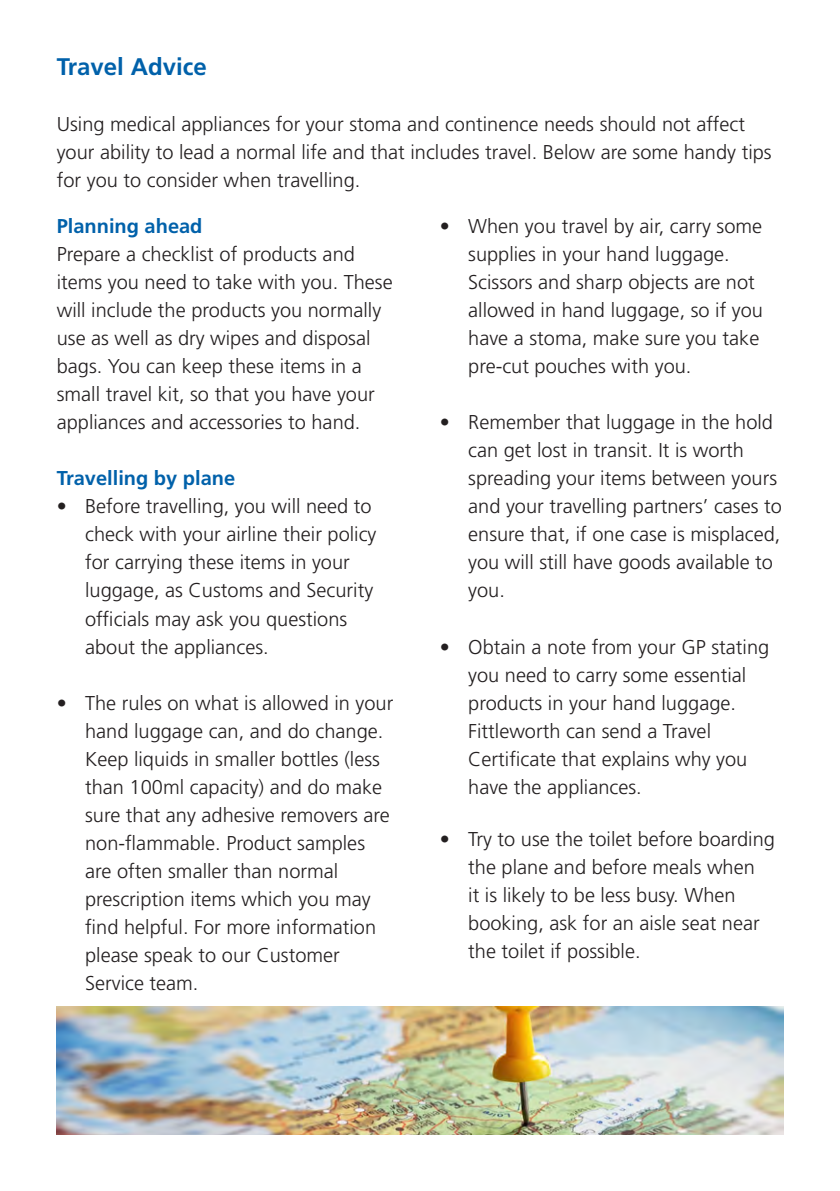
<style>
.page{position:relative;width:840px;height:1191px;background:#fff}
.page>*{position:absolute;margin:0;border:0;box-sizing:border-box;transform-origin:0 0}
.t1{font:700 24px "Frutiger LT Std";color:#0161aa}
.t2{font:300 20px/28px "Frutiger LT Std";color:#231f20}
.t3{font:700 20px "Frutiger LT Std";color:#0161aa}
</style>
<div class="page">
<img style="left:57px;top:1006px;width:725px;height:128px">
<p class="t1" style="left:57px;top:52px;width:151px">Travel Advice</p>
<p class="t2" style="left:57px;top:110px;width:689px">Using medical appliances for your stoma and continence needs should not affect</p>
<p class="t2" style="left:57px;top:138px;width:716px">your ability to lead a normal life and that includes travel. Below are some handy tips</p>
<p class="t2" style="left:57px;top:166px;width:305px">for you to consider when travelling.</p>
<p class="t3" style="left:57px;top:215px;width:147px">Planning ahead</p>
<p class="t2" style="left:57px;top:241px;width:337px">Prepare a checklist of products and items you need to take with you. These will include the products you normally use as well as dry wipes and disposal bags. You can keep these items in a small travel kit, so that you have your appliances and accessories to hand.</p>
<p class="t3" style="left:57px;top:467px;width:180px">Travelling by plane</p>
<p class="t2" style="left:85px;top:493px;width:293px;text-indent:-28px">• Before travelling, you will need to check with your airline their policy for carrying these items in your luggage, as Customs and Security officials may ask you questions about the appliances.</p>
<p class="t2" style="left:85px;top:689px;width:309px;text-indent:-28px">• The rules on what is allowed in your hand luggage can, and do change.<br>Keep liquids in smaller bottles (less than 100ml capacity) and do make sure that any adhesive removers are non-flammable. Product samples are often smaller than normal prescription items which you may find helpful. For more information please speak to our Customer<br>Service team.</p>
<p class="t2" style="left:468px;top:213px;width:296px;text-indent:-28px">• When you travel by air, carry some supplies in your hand luggage.<br>Scissors and sharp objects are not allowed in hand luggage, so if you have a stoma, make sure you take pre-cut pouches with you.</p>
<p class="t2" style="left:468px;top:409px;width:315px;text-indent:-28px">• Remember that luggage in the hold can get lost in transit. It is worth spreading your items between yours and your travelling partners’ cases to ensure that, if one case is misplaced, you will still have goods available to you.</p>
<p class="t2" style="left:468px;top:633px;width:302px;text-indent:-28px">• Obtain a note from your GP stating you need to carry some essential products in your hand luggage.<br>Fittleworth can send a Travel<br>Certificate that explains why you have the appliances.</p>
<p class="t2" style="left:468px;top:825px;width:308px;text-indent:-28px">• Try to use the toilet before boarding the plane and before meals when<br>it is likely to be less busy. When booking, ask for an aisle seat near the toilet if possible.</p>
</div>
